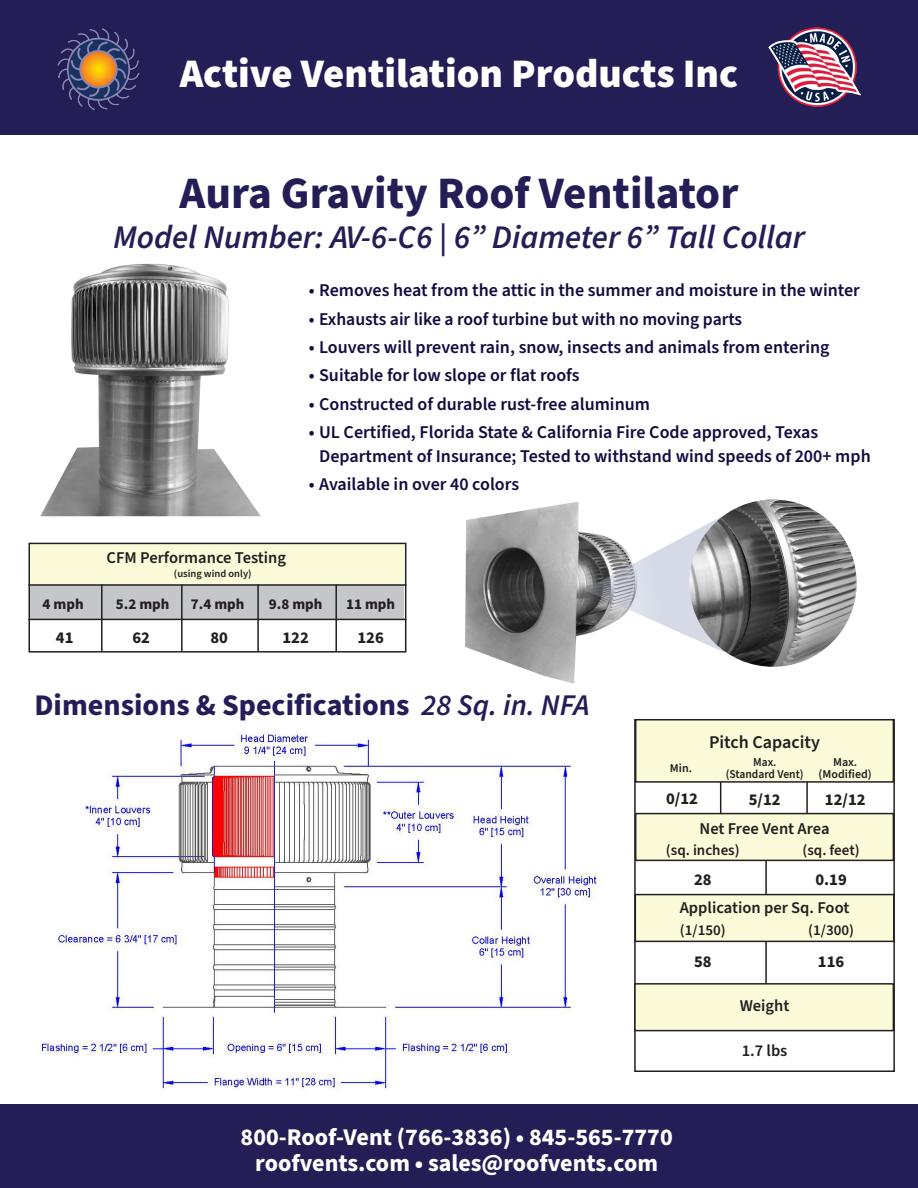
<style>
.page{position:relative;width:918px;height:1188px;background:#fff}
.page>*{position:absolute;margin:0;border:0;box-sizing:border-box;transform-origin:0 0}
.t1{font:700 45px "Source Sans Pro";color:#231f56}
.t2{font:900 40.5px "Source Sans Pro";color:#fff}
.t3{font:italic 600 33px "Source Sans Pro";color:#231f56}
.t4{font:700 30px "Source Sans Pro";color:#231f56}
.t5{font:700 24px/25.5px "Source Sans Pro";color:#fff;text-align:center}
.t6{font:600 18px/24px "Source Sans Pro";color:#130c40}
.t7{font:600 18px "Source Sans Pro";color:#231f20}
.t8{font:600 16.5px "Source Sans Pro";color:#231f20}
.t9{font:700 16.5px "Source Sans Pro";color:#231f20}
.t10{font:600 15px "Source Sans Pro";color:#231f20}
.t11{font:700 15px "Source Sans Pro";color:#231f20}
.t12{font:600 12px/12px "Source Sans Pro";color:#231f20;text-align:center}
.t13{font:600 12px/12px "Source Sans Pro";color:#231f20;text-align:center;scale:.96 1}
.t14{font:600 10.5px "Source Sans Pro";color:#231f20}
.s1{font-weight:600;font-style:italic}
</style>
<div class="page">
<div style="left:0;top:0;width:918px;height:135px;background:#231f56"></div>
<img style="left:57px;top:28px;width:83px;height:83px">
<img style="left:769px;top:28px;width:92px;height:79px">
<div style="left:0;top:1105px;width:918px;height:83px;background:#231f56"></div>
<img style="left:40px;top:263px;width:221px;height:254px">
<img style="left:37px;top:731px;width:560px;height:361px">
<img style="left:465px;top:501px;width:119px;height:183px">
<svg style="left:584px;top:516px;width:141px;height:137px"></svg>
<img style="left:689px;top:500px;width:168px;height:167px;border-radius:84px">
<div style="left:634px;top:719px;width:261px;height:353px;border:2px solid #231f20"></div>
<hr style="left:765px;top:816px;width:2px;height:167px;background:#231f20">
<hr style="left:720px;top:778px;width:1px;height:48px;background:#231f20">
<hr style="left:806px;top:776px;width:2px;height:49px;background:#231f20">
<div style="left:636px;top:720px;width:257px;height:62px;background:#fcfbd9"></div>
<div style="left:635px;top:719px;width:259px;height:64px;border:2px solid #231f20"></div>
<div style="left:636px;top:814px;width:257px;height:46px;background:#fcfbd9"></div>
<div style="left:635px;top:813px;width:259px;height:48px;border:2px solid #231f20"></div>
<div style="left:635px;top:895px;width:259px;height:46px;background:#fcfbd9"></div>
<div style="left:635px;top:894px;width:260px;height:48px;border:2px solid #231f20"></div>
<div style="left:635px;top:984px;width:258px;height:47px;background:#fcfbd9"></div>
<div style="left:634px;top:983px;width:260px;height:48px;border:2px solid #231f20"></div>
<div style="left:31px;top:544px;width:373px;height:41px;background:#fcfbd9"></div>
<div style="left:31px;top:585px;width:373px;height:34px;background:#c5c6c8"></div>
<hr style="left:28px;top:584px;width:378px;height:2px;background:#231f20">
<hr style="left:28px;top:619px;width:378px;height:1px;background:#231f20">
<hr style="left:101px;top:584px;width:2px;height:68px;background:#231f20">
<hr style="left:181px;top:584px;width:2px;height:68px;background:#231f20">
<hr style="left:257px;top:584px;width:2px;height:68px;background:#231f20">
<hr style="left:335px;top:584px;width:2px;height:68px;background:#231f20">
<div style="left:28px;top:543px;width:378px;height:110px;border:2px solid #231f20"></div>
<h2 class="t2" style="left:180px;top:45px;width:560px">Active Ventilation Products Inc</h2>
<p class="t1" style="left:179px;top:162px;width:561px">Aura Gravity Roof Ventilator</p>
<p class="t3" style="left:113px;top:215px;width:694px">Model Number: AV-6-C6 | 6” Diameter 6” Tall Collar</p>
<p class="t6" style="left:309px;top:279px;width:553px">• Removes heat from the attic in the summer and moisture in the winter</p>
<p class="t6" style="left:309px;top:307px;width:435px">• Exhausts air like a roof turbine but with no moving parts</p>
<p class="t6" style="left:309px;top:335px;width:522px">• Louvers will prevent rain, snow, insects and animals from entering</p>
<p class="t6" style="left:309px;top:364px;width:272px">• Suitable for low slope or flat roofs</p>
<p class="t6" style="left:309px;top:392px;width:343px">• Constructed of durable rust-free aluminum</p>
<p class="t6" style="left:319px;top:420px;width:553px;text-indent:-10px">• UL Certified, Florida State &amp; California Fire Code approved, Texas<br>Department of Insurance; Tested to withstand wind speeds of 200+ mph</p>
<p class="t6" style="left:309px;top:473px;width:212px">• Available in over 40 colors</p>
<p class="t8" style="left:107px;top:547px;width:181px">CFM Performance Testing</p>
<p class="t14" style="left:174px;top:566px;width:79px">(using wind only)</p>
<p class="t11" style="left:43px;top:594px;width:43px">4 mph</p>
<p class="t11" style="left:116px;top:594px;width:55px">5.2 mph</p>
<p class="t11" style="left:191px;top:594px;width:55px">7.4 mph</p>
<p class="t11" style="left:269px;top:594px;width:55px">9.8 mph</p>
<p class="t11" style="left:346px;top:594px;width:51px">11 mph</p>
<p class="t9" style="left:56px;top:626px;width:19px">41</p>
<p class="t9" style="left:132px;top:626px;width:19px">62</p>
<p class="t9" style="left:210px;top:626px;width:19px">80</p>
<p class="t9" style="left:282px;top:626px;width:28px">122</p>
<p class="t9" style="left:357px;top:626px;width:28px">126</p>
<p class="t4" style="left:34px;top:685px;width:556px">Dimensions &amp; Specifications <span class="s1">28 Sq. in. NFA</span></p>
<p class="t7" style="left:709px;top:730px;width:112px">Pitch Capacity</p>
<p class="t12" style="left:670px;top:762px;width:24px">Min.</p>
<p class="t13" style="left:726px;top:756px;width:83px">Max.<br>(Standard Vent)</p>
<p class="t9" style="left:666px;top:788px;width:33px">0/12</p>
<p class="t9" style="left:749px;top:789px;width:33px">5/12</p>
<p class="t12" style="left:819px;top:756px;width:55px">Max. (Modified)</p>
<p class="t9" style="left:825px;top:788px;width:42px">12/12</p>
<p class="t8" style="left:700px;top:818px;width:132px">Net Free Vent Area</p>
<p class="t10" style="left:666px;top:840px;width:75px">(sq. inches)</p>
<p class="t9" style="left:694px;top:869px;width:19px">28</p>
<p class="t10" style="left:803px;top:840px;width:59px">(sq. feet)</p>
<p class="t9" style="left:815px;top:869px;width:33px">0.19</p>
<p class="t8" style="left:680px;top:897px;width:171px">Application per Sq. Foot</p>
<p class="t10" style="left:680px;top:920px;width:47px">(1/150)</p>
<p class="t9" style="left:694px;top:951px;width:19px">58</p>
<p class="t8" style="left:740px;top:995px;width:51px">Weight</p>
<p class="t8" style="left:742px;top:1040px;width:47px">1.7 lbs</p>
<p class="t10" style="left:808px;top:920px;width:47px">(1/300)</p>
<p class="t9" style="left:818px;top:951px;width:28px">116</p>
<h3 class="t5" style="left:241px;top:1125px;width:434px">800-Roof-Vent (766-3836) • 845-565-7770 roofvents.com • sales@roofvents.com</h3>
</div>
